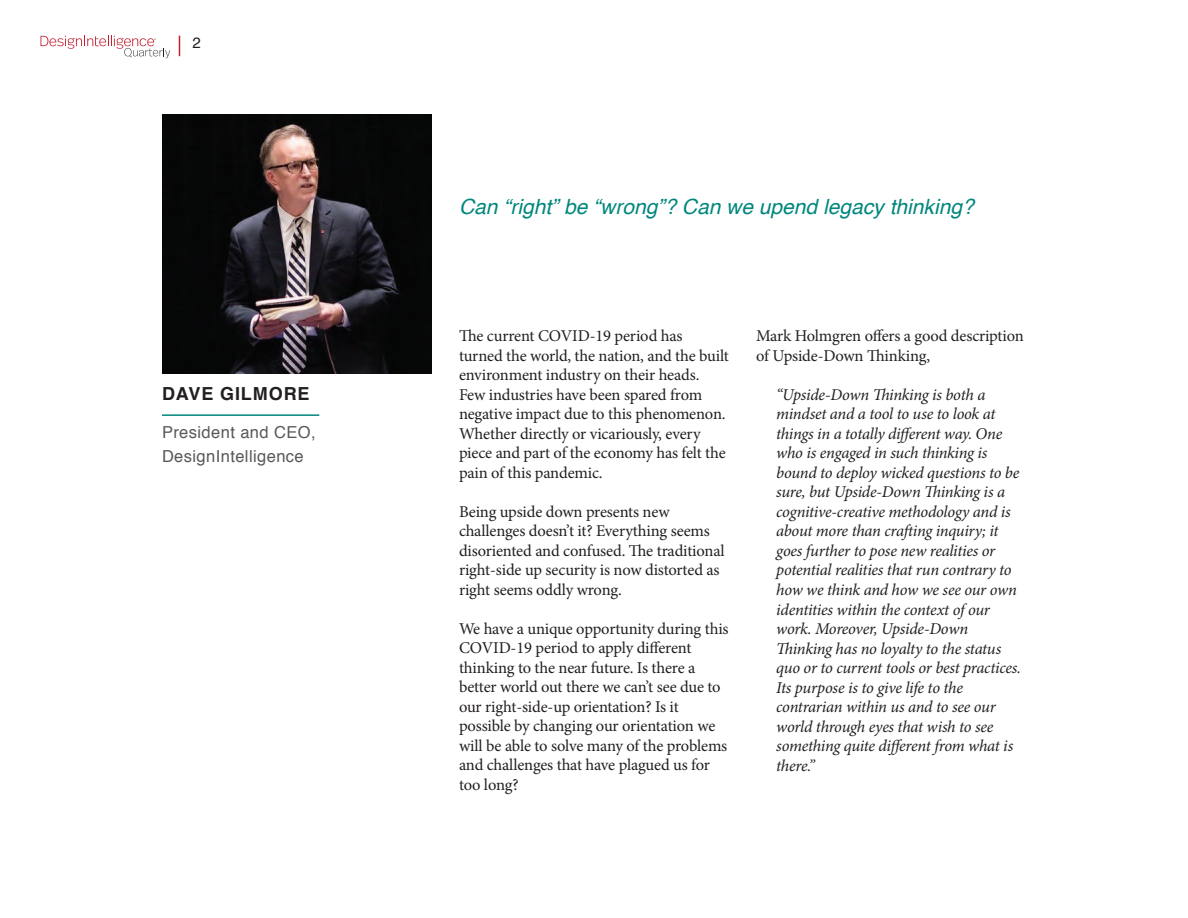
<style>
.page{position:relative;width:1188px;height:918px;background:#fff}
.page>*{position:absolute;margin:0;border:0;box-sizing:border-box;transform-origin:0 0}
.intro_copy{font:italic 21px "Helvetica";color:#00877c}
.intro_copy-2{font:700 18px "Helvetica";letter-spacing:.05em;color:#231f20}
.t1{font:16.5px/19.5px "Minion Pro";letter-spacing:-.01em;color:#231f20}
.t2{font:italic 16.5px/19.5px "Minion Pro";letter-spacing:-.02em;color:#231f20}
.intro_copy-3{font:16.5px/24px "Helvetica";letter-spacing:.025em;color:#57585a}
.t3{font:15px "Helvetica";color:#231f20}
</style>
<div class="page">
<svg style="left:40px;top:36px;width:130px;height:22px"></svg>
<svg style="left:179px;top:36px;width:1px;height:20px"></svg>
<img style="left:162px;top:115px;width:270px;height:259px">
<hr style="left:162px;top:414px;width:157px;height:2px;background:#00877c">
<p class="t3" style="left:192px;top:31px;width:10px">2</p>
<p class="intro_copy-2" style="left:162px;top:380px;width:149px">DAVE GILMORE</p>
<p class="intro_copy-3" style="left:162px;top:421px;width:155px">President and CEO,<br>DesignIntelligence</p>
<p class="intro_copy" style="left:459px;top:191px;width:516px">Can “right” be “wrong”? Can we upend legacy thinking?</p>
<p class="t1" style="left:459px;top:326px;width:272px">The current COVID-19 period has turned the world, the nation, and the built environment industry on their heads.<br>Few industries have been spared from negative impact due to this phenomenon.<br>Whether directly or vicariously, every piece and part of the economy has felt the pain of this pandemic.</p>
<p class="t1" style="left:459px;top:502px;width:267px">Being upside down presents new challenges doesn’t it? Everything seems disoriented and confused. The traditional right-side up security is now distorted as right seems oddly wrong.</p>
<p class="t1" style="left:459px;top:619px;width:271px">We have a unique opportunity during this COVID-19 period to apply different thinking to the near future. Is there a better world out there we can’t see due to our right-side-up orientation? Is it possible by changing our orientation we will be able to solve many of the problems and challenges that have plagued us for too long?</p>
<p class="t1" style="left:756px;top:327px;width:269px">Mark Holmgren offers a good description of Upside-Down Thinking,</p>
<p class="t2" style="left:776px;top:385px;width:246px">“Upside-Down Thinking is both a mindset and a tool to use to look at things in a totally different way. One who is engaged in such thinking is bound to deploy wicked questions to be sure, but Upside-Down Thinking is a cognitive-creative methodology and is about more than crafting inquiry; it goes further to pose new realities or potential realities that run contrary to how we think and how we see our own identities within the context of our work. Moreover, Upside-Down Thinking has no loyalty to the status quo or to current tools or best practices.<br>Its purpose is to give life to the contrarian within us and to see our world through eyes that wish to see something quite different from what is there.”</p>
</div>
